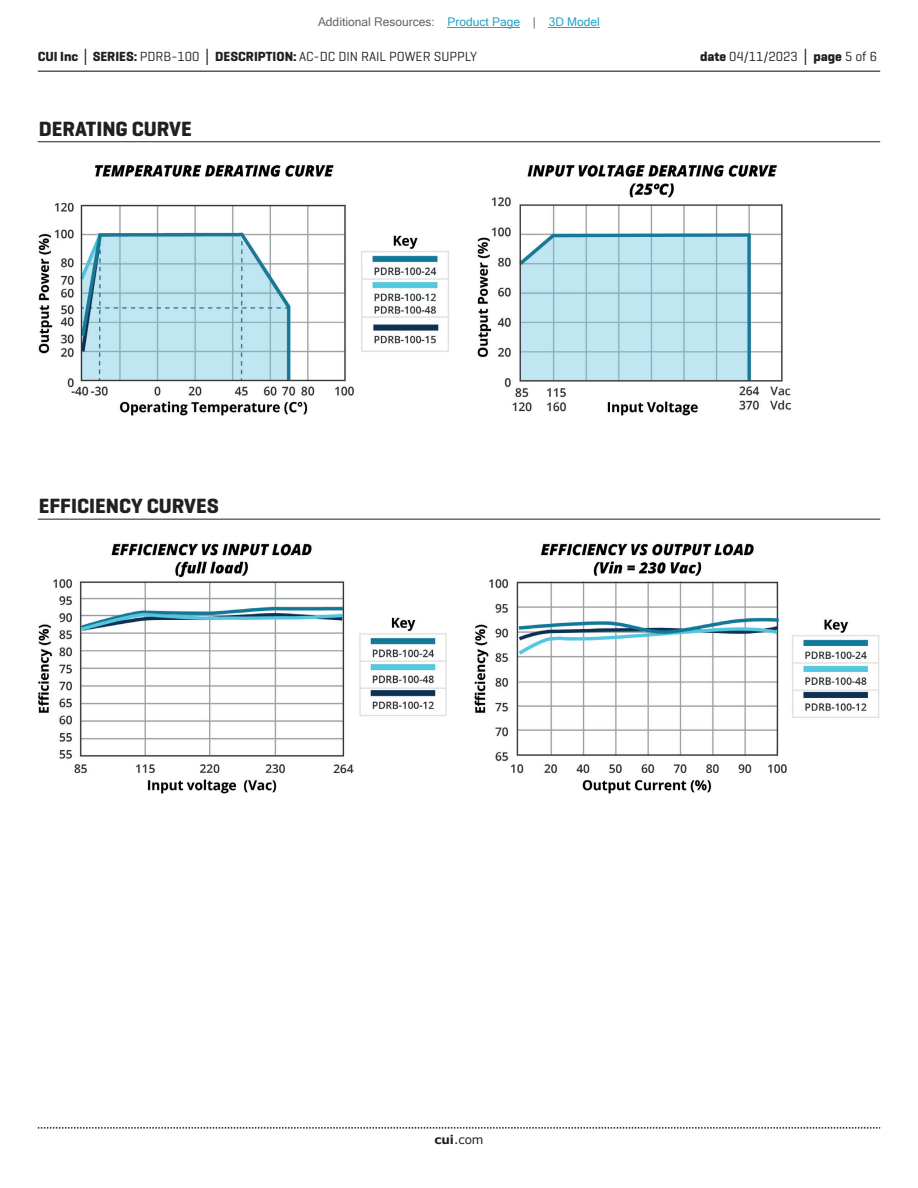
<style>
.page{position:relative;width:918px;height:1188px;background:#fff}
.page>*{position:absolute;margin:0;border:0;box-sizing:border-box;transform-origin:0 0}
.t1{font:700 21px "Geogrotesque";color:#231f20}
.t2{font:13.5px "Geogrotesque";color:#231f20}
.t3{font:12px "Microsoft Sans Serif";color:#63676b}
.t4{font:12px "Verdana";color:#231f20}
.s1{color:#23a4c6}
.s2{font-weight:700}
.s3{font-family:"Verdana";font-weight:700}
</style>
<div class="page">
<hr style="left:38px;top:71px;width:842px;height:1px;background:#231f20">
<svg style="left:38px;top:1127px;width:842px;height:2px"></svg>
<hr style="left:38px;top:519px;width:842px;height:1px;background:#231f20">
<hr style="left:38px;top:141px;width:842px;height:1px;background:#231f20">
<img style="left:38px;top:543px;width:842px;height:251px">
<img style="left:38px;top:163px;width:753px;height:253px">
<hr style="left:448px;top:27px;width:72px;height:1px;background:#23a4c6">
<hr style="left:549px;top:27px;width:51px;height:1px;background:#23a4c6">
<p class="t3" style="left:318px;top:15px;width:283px">Additional Resources: <span class="s1">Product Page</span> | <span class="s1">3D Model</span></p>
<p class="t2" style="left:38px;top:48px;width:441px"><span class="s2">CUI Inc</span> <span class="s3">│</span> <span class="s2">SERIES:</span> PDRB-100 <span class="s3">│</span> <span class="s2">DESCRIPTION:</span> AC-DC DIN RAIL POWER SUPPLY</p>
<p class="t2" style="left:700px;top:48px;width:179px"><span class="s2">date</span> 04/11/2023 <span class="s3">│</span> <span class="s2">page</span> 5 of 6</p>
<h1 class="t1" style="left:39px;top:116px;width:154px">DERATING CURVE</h1>
<h1 class="t1" style="left:39px;top:493px;width:181px">EFFICIENCY CURVES</h1>
<p class="t4" style="left:434px;top:1131px;width:51px"><span class="s2">cui</span>.com</p>
</div>
